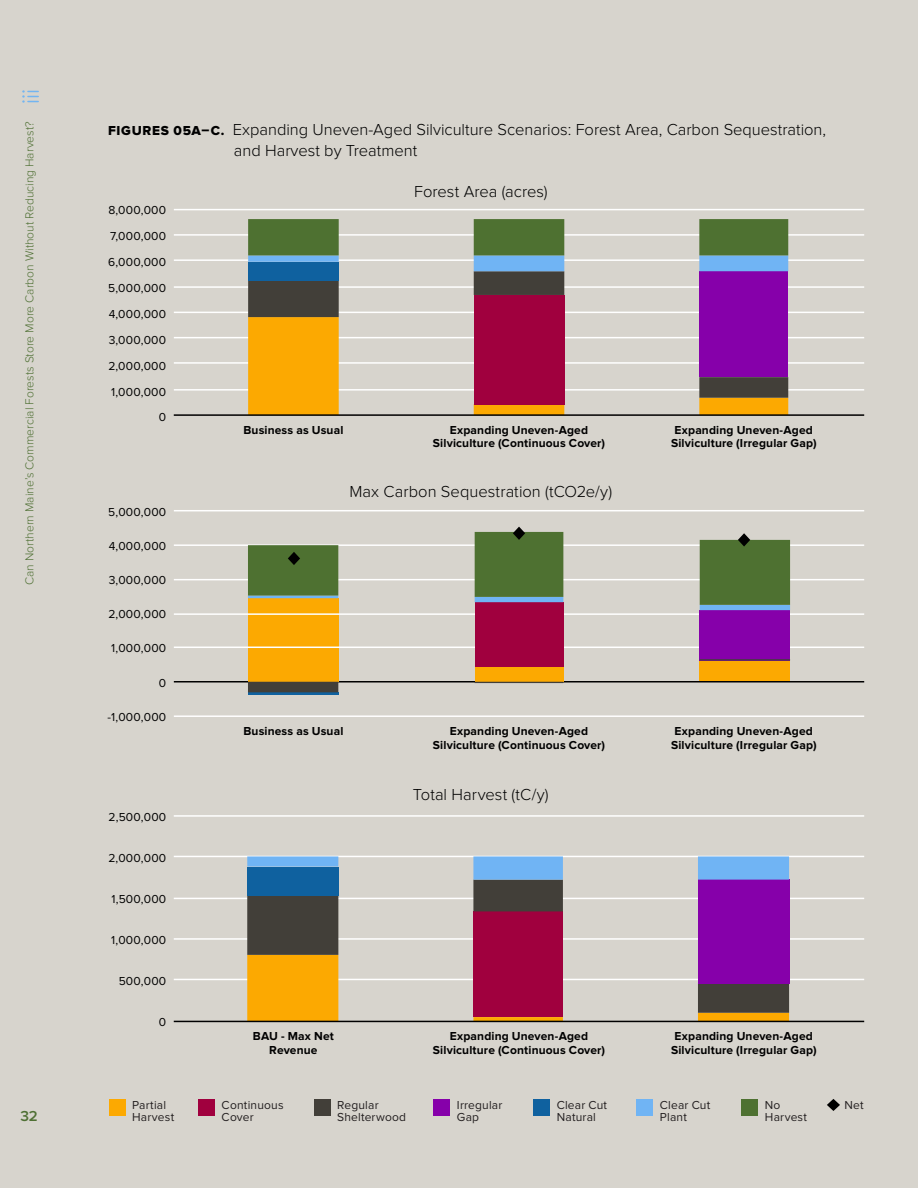
<style>
.page{position:relative;width:918px;height:1188px;background:#d7d4cd}
.page>*{position:absolute;margin:0;border:0;box-sizing:border-box;transform-origin:0 0}
.t1{font:300 16.5px/21px "Proxima Nova";color:#000}
.t2{font:600 15px "Proxima Nova";color:#4f7034}
.t3{font:700 12px/13.5px "Proxima Nova";letter-spacing:.015em;color:#000;text-align:center}
.t4{font:12px/25.8px "Proxima Nova";letter-spacing:.025em;color:#000;text-align:right}
.t5{font:12px/12px "Proxima Nova";letter-spacing:.015em;color:#231f20}
.t6{font:300 12px "Proxima Nova";color:#4f7034}
.s1{font-family:"Proxima Nova Extrabld";font-weight:400;font-size:13.5px}
</style>
<div class="page">
<hr style="left:174px;top:681px;width:690px;height:2px;background:#000">
<div style="left:248px;top:598px;width:90px;height:84px;background:#fca901"></div>
<hr style="left:174px;top:389px;width:690px;height:2px;background:#fff">
<hr style="left:174px;top:362px;width:690px;height:2px;background:#fff">
<hr style="left:174px;top:337px;width:690px;height:1px;background:#fff">
<hr style="left:174px;top:312px;width:690px;height:1px;background:#fff">
<hr style="left:174px;top:286px;width:690px;height:2px;background:#fff">
<hr style="left:174px;top:259px;width:690px;height:2px;background:#fff">
<hr style="left:174px;top:234px;width:690px;height:2px;background:#fff">
<hr style="left:174px;top:209px;width:690px;height:1px;background:#fff">
<svg style="left:248px;top:398px;width:540px;height:16px"></svg>
<div style="left:474px;top:295px;width:90px;height:109px;background:#a0003e"></div>
<svg style="left:248px;top:271px;width:540px;height:127px"></svg>
<div style="left:699px;top:271px;width:89px;height:106px;background:#8600aa"></div>
<div style="left:248px;top:262px;width:91px;height:19px;background:#0f619f"></div>
<svg style="left:248px;top:219px;width:540px;height:52px"></svg>
<hr style="left:174px;top:715px;width:690px;height:2px;background:#fff">
<hr style="left:174px;top:647px;width:690px;height:1px;background:#fff">
<hr style="left:174px;top:613px;width:690px;height:2px;background:#fff">
<hr style="left:174px;top:579px;width:690px;height:1px;background:#fff">
<hr style="left:174px;top:544px;width:690px;height:2px;background:#fff">
<hr style="left:174px;top:510px;width:690px;height:1px;background:#fff">
<div style="left:475px;top:602px;width:88px;height:65px;background:#a0003e"></div>
<div style="left:700px;top:610px;width:90px;height:51px;background:#8600aa"></div>
<hr style="left:248px;top:692px;width:90px;height:3px;background:#0f619f">
<svg style="left:248px;top:527px;width:542px;height:83px"></svg>
<hr style="left:174px;top:979px;width:690px;height:1px;background:#fff">
<hr style="left:174px;top:938px;width:690px;height:2px;background:#fff">
<hr style="left:174px;top:898px;width:690px;height:1px;background:#fff">
<hr style="left:174px;top:856px;width:690px;height:1px;background:#fff">
<hr style="left:174px;top:815px;width:690px;height:2px;background:#fff">
<svg style="left:247px;top:1013px;width:542px;height:8px"></svg>
<div style="left:473px;top:911px;width:90px;height:106px;background:#a0003e"></div>
<svg style="left:247px;top:880px;width:542px;height:133px"></svg>
<div style="left:698px;top:880px;width:91px;height:104px;background:#8600aa"></div>
<div style="left:247px;top:867px;width:91px;height:29px;background:#0f619f"></div>
<svg style="left:247px;top:856px;width:542px;height:24px"></svg>
<hr style="left:174px;top:1021px;width:690px;height:1px;background:#000">
<hr style="left:174px;top:414px;width:690px;height:2px;background:#000">
<svg style="left:248px;top:659px;width:542px;height:33px"></svg>
<div style="left:109px;top:1099px;width:17px;height:17px;background:#fca901"></div>
<div style="left:198px;top:1099px;width:17px;height:17px;background:#a0003e"></div>
<div style="left:314px;top:1099px;width:17px;height:17px;background:#423f39"></div>
<div style="left:433px;top:1099px;width:17px;height:17px;background:#8600aa"></div>
<div style="left:533px;top:1099px;width:17px;height:17px;background:#0f619f"></div>
<div style="left:636px;top:1099px;width:17px;height:17px;background:#70b4f4"></div>
<div style="left:741px;top:1099px;width:17px;height:17px;background:#4e7131"></div>
<svg style="left:827px;top:1099px;width:13px;height:12px"></svg>
<svg style="left:23px;top:90px;width:15px;height:13px"></svg>
<p class="t6" style="left:23px;top:585px;width:465px;rotate:-90deg">Can Northern Maine’s Commercial Forests Store More Carbon Without Reducing Harvest?</p>
<p class="t2" style="left:20px;top:1107px;width:19px">32</p>
<h1 class="t1" style="left:234px;top:119px;width:594px;text-indent:-126px"><span class="s1">FIGURES 05A–C.</span> Expanding Uneven-Aged Silviculture Scenarios: Forest Area, Carbon Sequestration, and Harvest by Treatment</h1>
<p class="t4" style="left:108px;top:198px;width:60px">8,000,000<br>7,000,000<br>6,000,000<br>5,000,000<br>4,000,000<br>3,000,000<br>2,000,000<br>1,000,000<br>0</p>
<p class="t4" style="left:108px;top:499px;width:60px">5,000,000</p>
<p class="t4" style="left:109px;top:533px;width:59px">4,000,000</p>
<p class="t4" style="left:109px;top:567px;width:59px">3,000,000</p>
<p class="t4" style="left:108px;top:602px;width:59px">2,000,000</p>
<p class="t4" style="left:111px;top:636px;width:57px">1,000,000</p>
<p class="t4" style="left:159px;top:670px;width:9px">0</p>
<p class="t4" style="left:108px;top:704px;width:60px">-1,000,000</p>
<p class="t4" style="left:109px;top:804px;width:59px">2,500,000</p>
<p class="t4" style="left:108px;top:845px;width:59px">2,000,000</p>
<p class="t4" style="left:111px;top:886px;width:56px">1,500,000</p>
<p class="t4" style="left:111px;top:927px;width:57px">1,000,000</p>
<p class="t4" style="left:119px;top:969px;width:49px">500,000</p>
<p class="t4" style="left:159px;top:1010px;width:9px">0</p>
<h1 class="t1" style="left:414px;top:181px;width:135px">Forest Area (acres)</h1>
<p class="t3" style="left:243px;top:424px;width:101px">Business as Usual</p>
<p class="t3" style="left:671px;top:424px;width:147px">Expanding Uneven-Aged<br>Silviculture (Irregular Gap)</p>
<p class="t3" style="left:433px;top:424px;width:174px">Expanding Uneven-Aged<br>Silviculture (Continuous Cover)</p>
<h1 class="t1" style="left:349px;top:481px;width:264px">Max Carbon Sequestration (tCO2e/y)</h1>
<p class="t3" style="left:243px;top:725px;width:101px">Business as Usual</p>
<p class="t3" style="left:671px;top:725px;width:147px">Expanding Uneven-Aged<br>Silviculture (Irregular Gap)</p>
<p class="t3" style="left:433px;top:725px;width:174px">Expanding Uneven-Aged<br>Silviculture (Continuous Cover)</p>
<h1 class="t1" style="left:413px;top:784px;width:137px">Total Harvest (tC/y)</h1>
<p class="t3" style="left:253px;top:1030px;width:82px">BAU - Max Net<br>Revenue</p>
<p class="t3" style="left:671px;top:1030px;width:147px">Expanding Uneven-Aged<br>Silviculture (Irregular Gap)</p>
<p class="t3" style="left:433px;top:1030px;width:174px">Expanding Uneven-Aged<br>Silviculture (Continuous Cover)</p>
<p class="t5" style="left:457px;top:1100px;width:47px">Irregular<br>Gap</p>
<p class="t5" style="left:557px;top:1100px;width:52px">Clear Cut<br>Natural</p>
<p class="t5" style="left:765px;top:1100px;width:44px">No<br>Harvest</p>
<p class="t5" style="left:844px;top:1100px;width:21px">Net</p>
<p class="t5" style="left:132px;top:1100px;width:44px">Partial<br>Harvest</p>
<p class="t5" style="left:222px;top:1100px;width:63px">Continuous<br>Cover</p>
<p class="t5" style="left:337px;top:1100px;width:71px">Regular<br>Shelterwood</p>
<p class="t5" style="left:660px;top:1100px;width:52px">Clear Cut<br>Plant</p>
</div>
